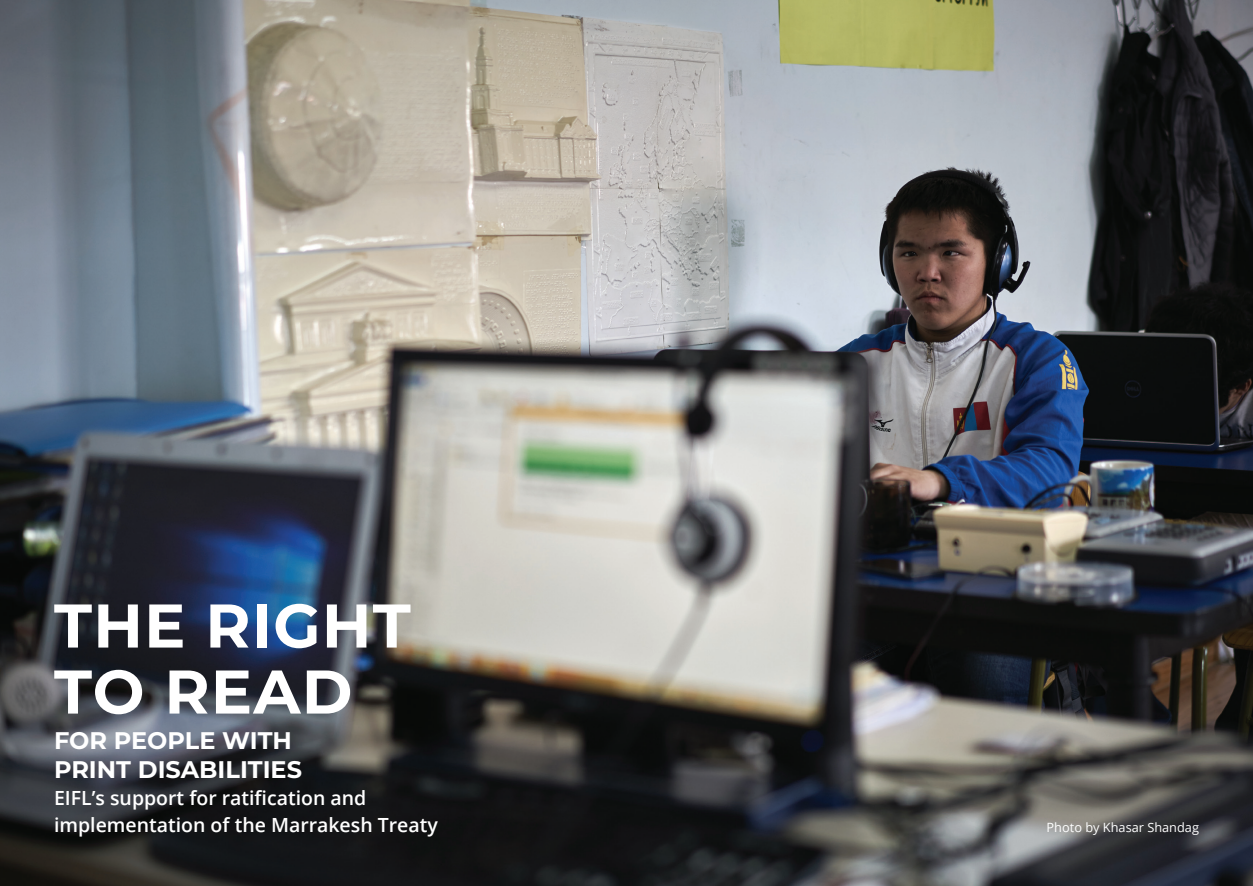
<style>
.page{position:relative;width:1253px;height:886px;background:#fff}
.page>*{position:absolute;margin:0;border:0;box-sizing:border-box;transform-origin:0 0}
.Body_Copy{font:700 61.5px/66px "Montserrat";letter-spacing:.02em;color:#fff}
.Body_Copy-2{font:700 24px/28.8px "Montserrat";color:#fff}
.Body_Copy-3{font:600 19.5px/27px "Open Sans";color:#fff}
.Body_Copy-4{font:12.75px "Open Sans";color:#fff}
</style>
<div class="page">
<img style="left:0;top:0;width:1253px;height:886px">
<p class="Body_Copy" style="left:54px;top:589px;width:358px">THE RIGHT<br>TO READ</p>
<p class="Body_Copy-2" style="left:54px;top:725px;width:249px">FOR PEOPLE WITH<br>PRINT DISABILITIES</p>
<p class="Body_Copy-3" style="left:54px;top:784px;width:385px">EIFL’s support for ratification and implementation of the Marrakesh Treaty</p>
<p class="Body_Copy-4" style="left:1046px;top:818px;width:154px">Photo by Khasar Shandag</p>
</div>
